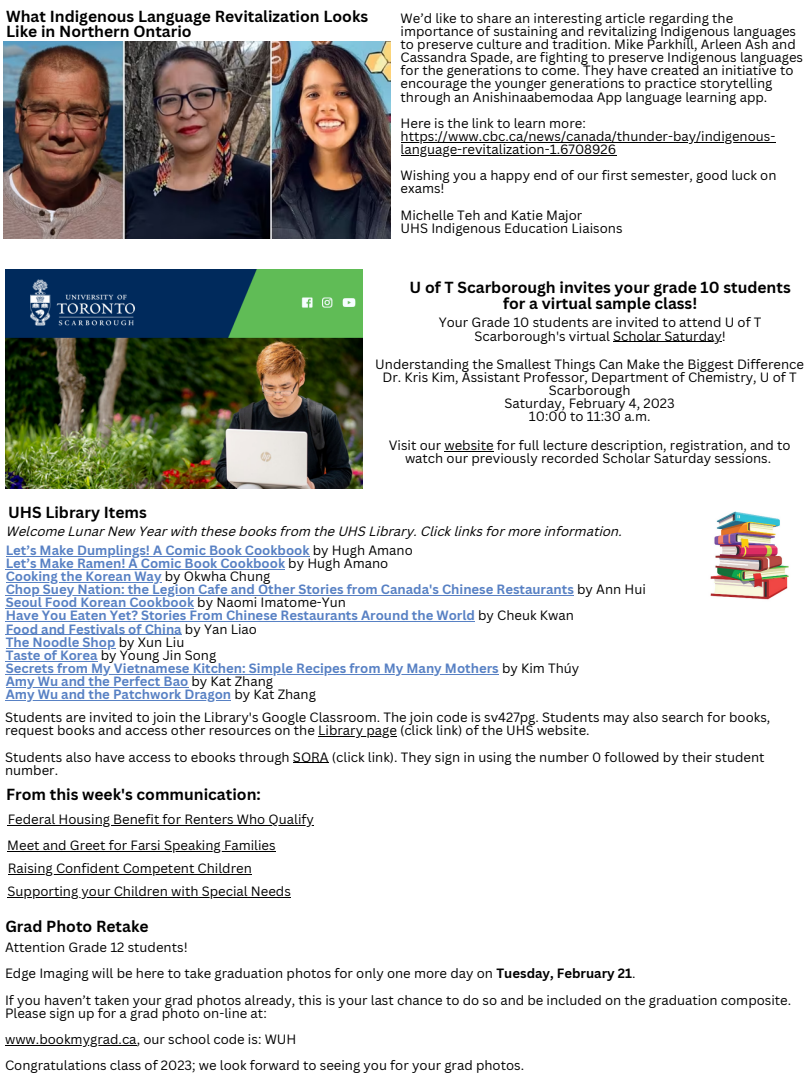
<style>
.page{position:relative;width:810px;height:1080px;background:#fff}
.page>*{position:absolute;margin:0;border:0;box-sizing:border-box;transform-origin:0 0}
.t1{font:700 15.62px/15.5px "Canva Sans";color:#000}
.t2{font:13.12px/13.1px "Canva Sans";color:#000}
.t3{font:700 13.12px/13.1px "Canva Sans";color:#5881c4}
.t4{font:italic 13.12px/18.4px "Canva Sans";color:#000}
.s1{font-weight:700;font-style:normal;color:#5881c4}
.s2{font-style:normal}
.s3{font-weight:400;color:#000}
.s4{font-weight:700}
</style>
<div class="page">
<img style="left:710px;top:511px;width:79px;height:89px">
<img style="left:4px;top:41px;width:387px;height:197px">
<hr style="left:5px;top:1045px;width:132px;height:1px;background:#000">
<hr style="left:6px;top:556px;width:304px;height:1px;background:#5881c4">
<hr style="left:6px;top:569px;width:279px;height:1px;background:#5881c4">
<hr style="left:6px;top:582px;width:156px;height:1px;background:#5881c4">
<hr style="left:6px;top:595px;width:568px;height:1px;background:#5881c4">
<hr style="left:6px;top:608px;width:188px;height:1px;background:#5881c4">
<hr style="left:6px;top:621px;width:469px;height:1px;background:#5881c4">
<hr style="left:6px;top:634px;width:176px;height:1px;background:#5881c4">
<hr style="left:6px;top:648px;width:110px;height:1px;background:#5881c4">
<hr style="left:6px;top:661px;width:84px;height:1px;background:#5881c4">
<hr style="left:6px;top:674px;width:493px;height:1px;background:#5881c4">
<hr style="left:6px;top:687px;width:182px;height:1px;background:#5881c4">
<hr style="left:6px;top:700px;width:225px;height:1px;background:#5881c4">
<hr style="left:318px;top:736px;width:79px;height:1px;background:#000">
<hr style="left:293px;top:762px;width:36px;height:1px;background:#000">
<hr style="left:401px;top:142px;width:375px;height:1px;background:#000">
<hr style="left:401px;top:155px;width:215px;height:1px;background:#000">
<img style="left:5px;top:269px;width:358px;height:220px">
<hr style="left:613px;top:342px;width:109px;height:1px;background:#000">
<hr style="left:444px;top:451px;width:50px;height:1px;background:#000">
<hr style="left:8px;top:825px;width:306px;height:1px;background:#000">
<hr style="left:7px;top:851px;width:269px;height:1px;background:#000">
<hr style="left:8px;top:874px;width:244px;height:1px;background:#000">
<hr style="left:8px;top:897px;width:283px;height:1px;background:#000">
<p class="t1" style="left:6px;top:8px;width:364px">What Indigenous Language Revitalization Looks<br>Like in Northern Ontario</p>
<p class="t2" style="left:401px;top:11px;width:404px">We’d like to share an interesting article regarding the importance of sustaining and revitalizing Indigenous languages to preserve culture and tradition. Mike Parkhill, Arleen Ash and Cassandra Spade, are fighting to preserve Indigenous languages for the generations to come. They have created an initiative to encourage the younger generations to practice storytelling through an Anishinaabemodaa App language learning app.</p>
<p class="t2" style="left:401px;top:116px;width:376px">Here is the link to learn more: https://www.cbc.ca/news/canada/thunder-bay/indigenous&shy;language-revitalization-1.6708926</p>
<p class="t2" style="left:401px;top:169px;width:377px">Wishing you a happy end of our first semester, good luck on exams!</p>
<p class="t2" style="left:401px;top:208px;width:223px">Michelle Teh and Katie Major<br>UHS Indigenous Education Liaisons</p>
<p class="t1" style="left:410px;top:279px;width:383px;text-align:center">U of T Scarborough invites your grade 10 students for a virtual sample class!</p>
<p class="t2" style="left:439px;top:316px;width:324px;text-align:center">Your Grade 10 students are invited to attend U of T<br>Scarborough's virtual Scholar Saturday!</p>
<p class="t2" style="left:375px;top:357px;width:430px;text-align:center">Understanding the Smallest Things Can Make the Biggest Difference Dr. Kris Kim, Assistant Professor, Department of Chemistry, U of T Scarborough<br>Saturday, February 4, 2023<br>10:00 to 11:30 a.m.</p>
<p class="t2" style="left:389px;top:438px;width:403px;text-align:center">Visit our website for full lecture description, registration, and to watch our previously recorded Scholar Saturday sessions.</p>
<p class="t1" style="left:8px;top:504px;width:140px">UHS Library Items</p>
<p class="t4" style="left:6px;top:524px;width:618px">Welcome Lunar New Year with these books from the UHS Library. Click links for more information.<br><span class="s1">Let’s Make Dumplings! A Comic Book Cookbook</span> <span class="s2">by Hugh Amano</span></p>
<p class="t3" style="left:6px;top:556px;width:642px">Let’s Make Ramen! A Comic Book Cookbook <span class="s3">by Hugh Amano<br></span>Cooking the Korean Way <span class="s3">by Okwha Chung<br></span>Chop Suey Nation: the Legion Cafe and Other Stories from Canada's Chinese Restaurants <span class="s3">by Ann Hui </span>Seoul Food Korean Cookbook <span class="s3">by Naomi Imatome-Yun<br></span>Have You Eaten Yet? Stories From Chinese Restaurants Around the World <span class="s3">by Cheuk Kwan<br></span>Food and Festivals of China <span class="s3">by Yan Liao<br></span>The Noodle Shop <span class="s3">by Xun Liu<br></span>Taste of Korea <span class="s3">by Young Jin Song<br></span>Secrets from My Vietnamese Kitchen: Simple Recipes from My Many Mothers <span class="s3">by Kim Thúy<br></span>Amy Wu and the Perfect Bao <span class="s3">by Kat Zhang<br></span>Amy Wu and the Patchwork Dragon <span class="s3">by Kat Zhang</span></p>
<p class="t2" style="left:5px;top:711px;width:767px">Students are invited to join the Library's Google Classroom. The join code is sv427pg. Students may also search for books, request books and access other resources on the Library page (click link) of the UHS website.</p>
<p class="t2" style="left:5px;top:750px;width:761px">Students also have access to ebooks through SORA (click link). They sign in using the number 0 followed by their student number.</p>
<p class="t1" style="left:6px;top:787px;width:256px">From this week's communication:</p>
<p class="t2" style="left:7px;top:805px;width:308px;line-height:26.3px">Federal Housing Benefit for Renters Who Qualify<br>Meet and Greet for Farsi Speaking Families</p>
<p class="t2" style="left:8px;top:857px;width:285px;line-height:23.1px">Raising Confident Competent Children<br>Supporting your Children with Special Needs</p>
<p class="t1" style="left:5px;top:919px;width:145px">Grad Photo Retake</p>
<p class="t2" style="left:5px;top:934px;width:788px;line-height:26.2px">Attention Grade 12 students!<br>Edge Imaging will be here to take graduation photos for only one more day on <span class="s4">Tuesday, February 21</span>.<br>If you haven’t taken your grad photos already, this is your last chance to do so and be included on the graduation composite.</p>
<p class="t2" style="left:5px;top:1000px;width:521px;line-height:26.2px">Please sign up for a grad photo on-line at:<br>www.bookmygrad.ca, our school code is: WUH<br>Congratulations class of 2023; we look forward to seeing you for your grad photos.</p>
</div>
